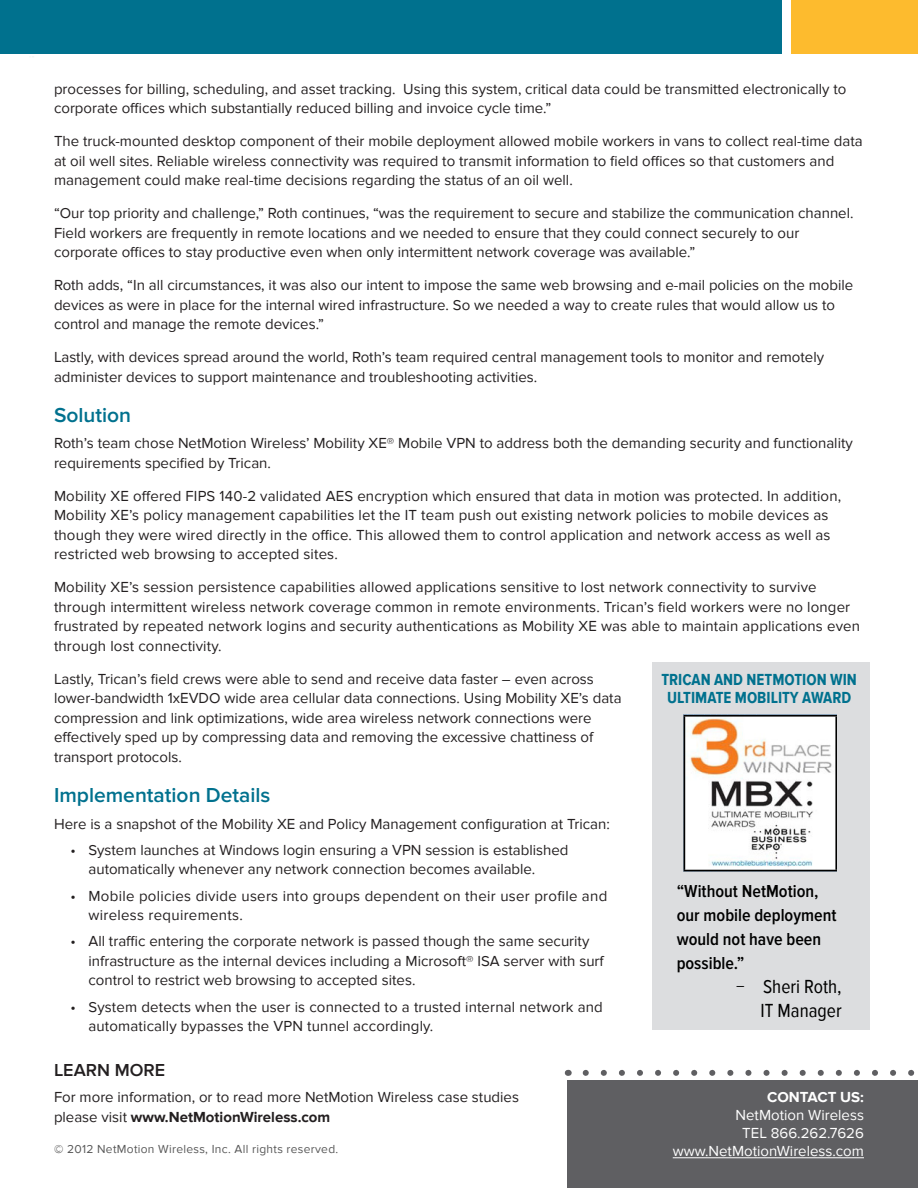
<style>
.page{position:relative;width:918px;height:1188px;background:#fff}
.page>*{position:absolute;margin:0;border:0;box-sizing:border-box;transform-origin:0 0}
.Heading_2{font:600 21px "Proxima Nova";color:#00718e}
.t1{font:19.5px/24px "Proxima Nova Cond";color:#000;text-align:right}
.Pullout_Quote{font:600 18px/24px "Proxima Nova Cond";color:#000}
.Heading_3{font:600 18px "Proxima Nova";color:#231f20}
.Sidebar_Heading_1{font:700 16.5px/18px "Proxima Nova Cond";color:#00718e;text-align:center}
.Body_Text{font:15px/19.5px "Proxima Nova";color:#231f20}
.Body_Text-2{font:15px/19.5px "Proxima Nova";letter-spacing:.02em;color:#231f20}
.Contact_Us_-_Footer{font:15px "Proxima Nova";color:#fff}
.t2{font:700 15px "Proxima Nova";color:#fff}
.t3{font:12px "Proxima Nova";letter-spacing:.025em;color:#585858}
.s1{font-weight:700}
</style>
<div class="page">
<div style="left:0;top:0;width:781px;height:54px;background:#00718e"></div>
<div style="left:792px;top:0;width:126px;height:54px;background:#fdbb2e"></div>
<div style="left:567px;top:1080px;width:351px;height:108px;background:#5f5f62"></div>
<hr style="left:673px;top:1158px;width:191px;height:1px;background:#fff">
<svg style="left:586px;top:1070px;width:329px;height:6px"></svg>
<div style="left:652px;top:662px;width:217px;height:368px;background:#dcdddf"></div>
<img style="left:685px;top:717px;width:150px;height:153px">
<hr style="left:684px;top:715px;width:153px;height:2px;background:#000">
<hr style="left:684px;top:717px;width:1px;height:153px;background:#000">
<hr style="left:835px;top:717px;width:2px;height:153px;background:#000">
<hr style="left:684px;top:870px;width:153px;height:1px;background:#000">
<p class="Body_Text" style="left:54px;top:79px;width:794px">processes for billing, scheduling, and asset tracking. Using this system, critical data could be transmitted electronically to corporate offices which substantially reduced billing and invoice cycle time.”</p>
<p class="Body_Text" style="left:54px;top:132px;width:810px">The truck-mounted desktop component of their mobile deployment allowed mobile workers in vans to collect real-time data at oil well sites. Reliable wireless connectivity was required to transmit information to field offices so that customers and management could make real-time decisions regarding the status of an oil well.</p>
<p class="Body_Text" style="left:54px;top:204px;width:801px">“Our top priority and challenge,” Roth continues, “was the requirement to secure and stabilize the communication channel.<br>Field workers are frequently in remote locations and we needed to ensure that they could connect securely to our corporate offices to stay productive even when only intermittent network coverage was available.”</p>
<p class="Body_Text" style="left:54px;top:276px;width:801px">Roth adds, “In all circumstances, it was also our intent to impose the same web browsing and e-mail policies on the mobile devices as were in place for the internal wired infrastructure. So we needed a way to create rules that would allow us to control and manage the remote devices.”</p>
<p class="Body_Text" style="left:54px;top:348px;width:772px">Lastly, with devices spread around the world, Roth’s team required central management tools to monitor and remotely administer devices to support maintenance and troubleshooting activities.</p>
<p class="Heading_2" style="left:54px;top:403px;width:79px">Solution</p>
<p class="Body_Text" style="left:54px;top:434px;width:800px">Roth’s team chose NetMotion Wireless’ Mobility XE® Mobile VPN to address both the demanding security and functionality requirements specified by Trican.</p>
<p class="Body_Text" style="left:54px;top:486px;width:789px">Mobility XE offered FIPS 140-2 validated AES encryption which ensured that data in motion was protected. In addition, Mobility XE’s policy management capabilities let the IT team push out existing network policies to mobile devices as though they were wired directly in the office. This allowed them to control application and network access as well as restricted web browsing to accepted sites.</p>
<p class="Body_Text" style="left:54px;top:578px;width:808px">Mobility XE’s session persistence capabilities allowed applications sensitive to lost network connectivity to survive through intermittent wireless network coverage common in remote environments. Trican’s field workers were no longer frustrated by repeated network logins and security authentications as Mobility XE was able to maintain applications even through lost connectivity.</p>
<p class="Body_Text" style="left:54px;top:669px;width:569px">Lastly, Trican’s field crews were able to send and receive data faster – even across lower-bandwidth 1xEVDO wide area cellular data connections. Using Mobility XE’s data compression and link optimizations, wide area wireless network connections were effectively sped up by compressing data and removing the excessive chattiness of transport protocols.</p>
<p class="Heading_2" style="left:54px;top:783px;width:218px">Implementation Details</p>
<p class="Body_Text" style="left:54px;top:814px;width:557px">Here is a snapshot of the Mobility XE and Policy Management configuration at Trican:</p>
<p class="Body_Text" style="left:88px;top:840px;width:481px;text-indent:-18px">• System launches at Windows login ensuring a VPN session is established automatically whenever any network connection becomes available.</p>
<p class="Body_Text-2" style="left:88px;top:886px;width:520px;text-indent:-18px">• Mobile policies divide users into groups dependent on their user profile and wireless requirements.</p>
<p class="Body_Text" style="left:88px;top:932px;width:517px;text-indent:-18px">• All traffic entering the corporate network is passed though the same security infrastructure as the internal devices including a Microsoft® ISA server with surf control to restrict web browsing to accepted sites.</p>
<p class="Body_Text" style="left:88px;top:997px;width:516px;text-indent:-18px">• System detects when the user is connected to a trusted internal network and automatically bypasses the VPN tunnel accordingly.</p>
<p class="Heading_3" style="left:54px;top:1060px;width:113px">LEARN MORE</p>
<p class="Body_Text" style="left:54px;top:1088px;width:467px">For more information, or to read more NetMotion Wireless case studies please visit <span class="s1">www.NetMotionWireless.com</span></p>
<p class="Sidebar_Heading_1" style="left:661px;top:671px;width:197px">TRICAN AND NETMOTION WIN<br>ULTIMATE MOBILITY AWARD</p>
<p class="Pullout_Quote" style="left:677px;top:880px;width:161px">“Without NetMotion, our mobile deployment would not have been possible.”</p>
<p class="t1" style="left:736px;top:975px;width:107px">− Sheri Roth,<br>IT Manager</p>
<p class="t2" style="left:767px;top:1088px;width:98px">CONTACT US:</p>
<p class="Contact_Us_-_Footer" style="left:736px;top:1106px;width:130px">NetMotion Wireless</p>
<p class="Contact_Us_-_Footer" style="left:742px;top:1124px;width:123px">TEL 866.262.7626</p>
<p class="Contact_Us_-_Footer" style="left:673px;top:1142px;width:193px">www.NetMotionWireless.com</p>
<p class="t3" style="left:54px;top:1142px;width:286px">© 2012 NetMotion Wireless, Inc. All rights reserved.</p>
</div>
